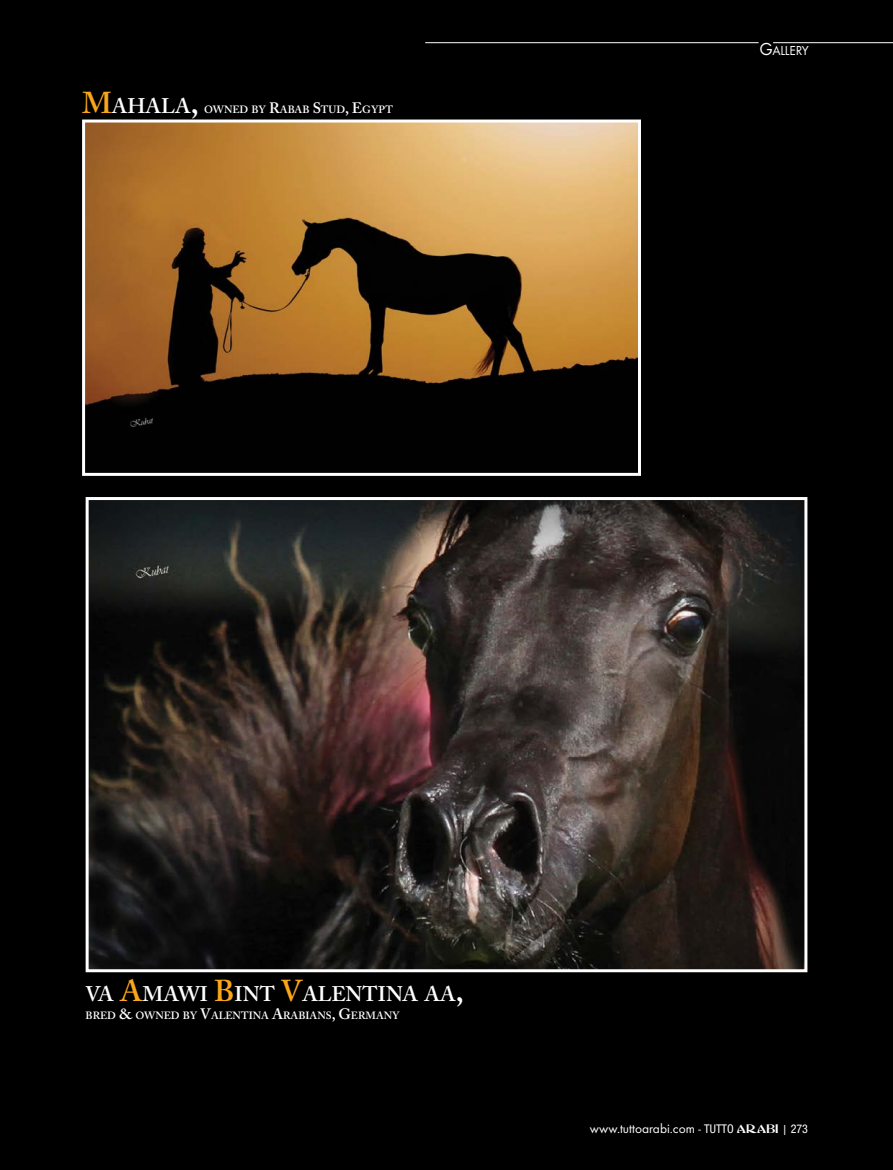
<style>
.page{position:relative;width:893px;height:1170px;background:#fff}
.page>*{position:absolute;margin:0;border:0;box-sizing:border-box;transform-origin:0 0}
.t1{font:600 21px "Adobe Caslon";color:#fff}
.t2{font:13.5px "Futura T";color:#fff}
.t3{font:600 10.5px "Adobe Caslon";color:#fff}
.s1{font-size:30px;color:#faa61a}
.s2{font-size:30px}
.s3{font-size:15px}
.s4{font-size:18px}
.s5{font-family:"Helvetica Neue";font-stretch:condensed;font-size:12px}
.s6{font-family:"Abbess";font-size:12px}
.s7{font-size:12px}
</style>
<div class="page">
<div style="left:0;top:0;width:893px;height:1169px;background:#000"></div>
<hr style="left:773px;top:42px;width:120px;height:1px;background:#fff">
<hr style="left:425px;top:42px;width:334px;height:1px;background:#fff">
<svg style="left:445px;top:95px;width:2px;height:999px"></svg>
<img style="left:90px;top:501px;width:713px;height:467px">
<div style="left:86px;top:497px;width:721px;height:475px;border:3px solid #fff"></div>
<img style="left:86px;top:123px;width:551px;height:349px">
<div style="left:82px;top:119px;width:559px;height:357px;border:3px solid #fff"></div>
<h1 class="t1" style="left:82px;top:93px;width:118px"><span class="s1">M</span>AHALA<span class="s2">,</span></h1>
<p class="t3" style="left:204px;top:103px;width:190px">OWNED BY <span class="s3">R</span>ABAB <span class="s3">S</span>TUD<span class="s3">, E</span>GYPT</p>
<p class="t2" style="left:759px;top:43px;width:51px"><span class="s4">G</span>ALLERY</p>
<h1 class="t1" style="left:86px;top:981px;width:380px">VA <span class="s1">A</span>MAWI <span class="s1">B</span>INT <span class="s1">V</span>ALENTINA AA<span class="s2">,</span></h1>
<p class="t3" style="left:86px;top:1009px;width:315px">BRED <span class="s3">&amp;</span> OWNED BY <span class="s3">V</span>ALENTINA <span class="s3">A</span>RABIANS<span class="s3">, G</span>ERMANY</p>
<p class="t2" style="left:590px;top:1120px;width:219px">www.tuttoarabi.com - <span class="s5">TUTTO</span> <span class="s6">ARABI</span> <span class="s7">|</span> <span class="s5">273</span></p>
</div>
